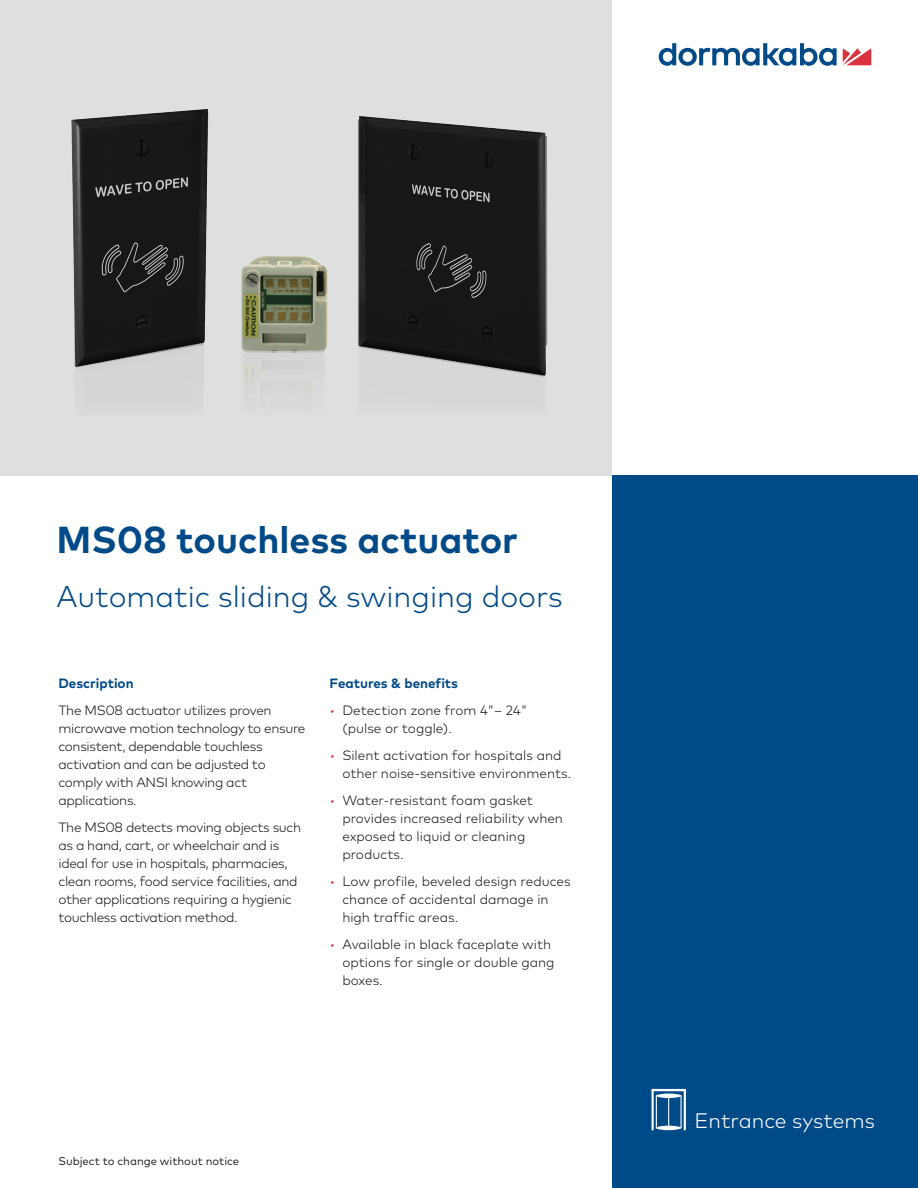
<style>
.page{position:relative;width:918px;height:1188px;background:#fff}
.page>*{position:absolute;margin:0;border:0;box-sizing:border-box;transform-origin:0 0}
.t1{font:700 37.5px "Mark Pro";color:#004a88}
.t2{font:300 30px "Mark Pro";color:#004a88}
.t3{font:300 21px "Mark Pro";color:#fff}
.t4{font:300 13.5px/18px "Mark Pro";letter-spacing:-.025em;color:#1a1a1a}
.t5{font:300 13.5px/18px "Mark Pro";color:#1a1a1a}
.t6{font:700 13.5px "Mark Pro";color:#004a88}
.t7{font:11.25px "Mark Pro";color:#1a1a1a}
.s1{color:#da333d}
</style>
<div class="page">
<svg style="left:843px;top:48px;width:28px;height:17px"></svg>
<svg style="left:659px;top:43px;width:178px;height:23px"></svg>
<div style="left:612px;top:475px;width:306px;height:713px;background:#004a88"></div>
<div style="left:0;top:0;width:612px;height:475px;background:#dde0df"></div>
<svg style="left:652px;top:1089px;width:34px;height:41px"></svg>
<img style="left:71px;top:109px;width:477px;height:295px">
<h1 class="t1" style="left:57px;top:512px;width:463px">MS08 touchless actuator</h1>
<h2 class="t2" style="left:57px;top:574px;width:508px">Automatic sliding &amp; swinging doors</h2>
<p class="t6" style="left:58px;top:673px;width:77px">Description</p>
<p class="t4" style="left:58px;top:701px;width:249px">The MS08 actuator utilizes proven microwave motion technology to ensure consistent, dependable touchless activation and can be adjusted to comply with ANSI knowing act applications.</p>
<p class="t4" style="left:58px;top:818px;width:244px">The MS08 detects moving objects such as a hand, cart, or wheelchair and is ideal for use in hospitals, pharmacies, clean rooms, food service facilities, and other applications requiring a hygienic touchless activation method.</p>
<p class="t6" style="left:330px;top:673px;width:130px">Features &amp; benefits</p>
<p class="t5" style="left:342px;top:701px;width:187px;text-indent:-13px"><span class="s1">•</span> Detection zone from 4"– 24" (pulse or toggle).</p>
<p class="t5" style="left:342px;top:746px;width:230px;text-indent:-13px"><span class="s1">•</span> Silent activation for hospitals and other noise-sensitive environments.</p>
<p class="t5" style="left:342px;top:791px;width:222px;text-indent:-13px"><span class="s1">•</span> Water-resistant foam gasket provides increased reliability when exposed to liquid or cleaning products.</p>
<p class="t5" style="left:342px;top:872px;width:230px;text-indent:-13px"><span class="s1">•</span> Low profile, beveled design reduces chance of accidental damage in high traffic areas.</p>
<p class="t5" style="left:342px;top:935px;width:214px;text-indent:-13px"><span class="s1">•</span> Available in black faceplate with options for single or double gang boxes.</p>
<p class="t7" style="left:58px;top:1153px;width:182px">Subject to change without notice</p>
<h3 class="t3" style="left:695px;top:1105px;width:182px">Entrance systems</h3>
</div>
